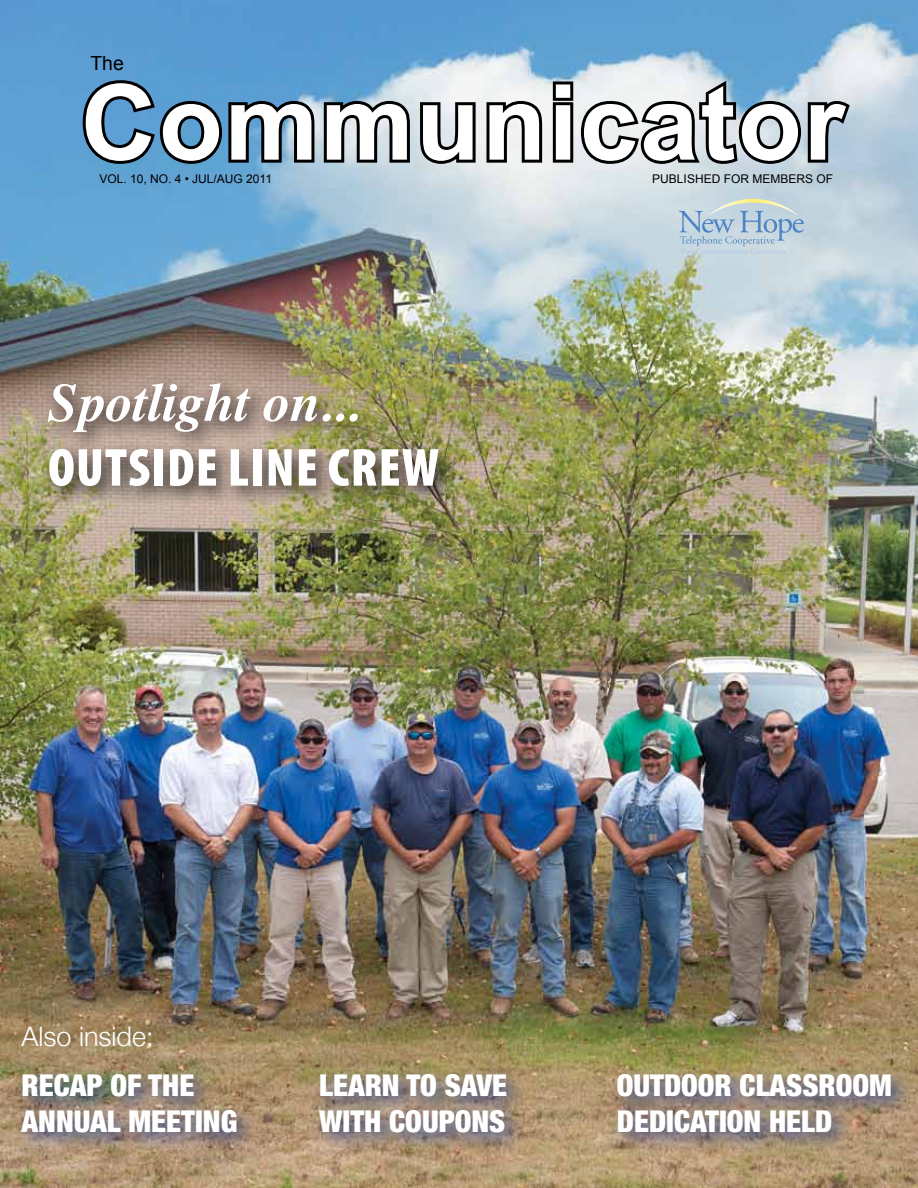
<style>
.page{position:relative;width:918px;height:1188px;background:#fff}
.page>*{position:absolute;margin:0;border:0;box-sizing:border-box;transform-origin:0 0}
.t1{font:700 105px "Arial";letter-spacing:.02em;color:#fff}
.t2{font:900 condensed 54px "Myriad Pro";letter-spacing:.02em;color:#fff}
.t3{font:italic 700 54px "Times";color:#fff}
.t4{font:900 condensed 30px/36px "Helvetica Neue";color:#fff}
.t5{font:300 27px "Helvetica Neue";color:#fff}
.t6{font:19.5px "Arial";color:#000}
.t7{font:12px "Arial";color:#000}
</style>
<div class="page">
<img style="left:0;top:0;width:918px;height:1188px">
<div style="left:14px;top:1066px;width:898px;height:88px;background:#25408f;opacity:.75"></div>
<div style="left:40px;top:376px;width:419px;height:131px;background:#000;opacity:.75"></div>
<svg style="left:80px;top:76px;width:773px;height:92px;background:#7d919f"></svg>
<svg style="left:679px;top:199px;width:125px;height:55px;background:#b9cdda"></svg>
<p class="t6" style="left:90px;top:50px;width:35px">THE</p>
<h1 class="t1" style="left:81px;top:54px;width:765px">Communicator</h1>
<p class="t7" style="left:99px;top:170px;width:174px">VOL. 10, NO. 4 • JUL/AUG 2011</p>
<p class="t7" style="left:652px;top:170px;width:182px">PUBLISHED FOR MEMBERS OF</p>
<h2 class="t3" style="left:48px;top:352px;width:314px">Spotlight on...</h2>
<h2 class="t2" style="left:48px;top:433px;width:393px">OUTSIDE LINE CREW</h2>
<p class="t5" style="left:22px;top:1020px;width:134px">Also inside:</p>
<p class="t4" style="left:22px;top:1067px;width:217px">RECAP OF THE<br>ANNUAL MEETING</p>
<p class="t4" style="left:319px;top:1067px;width:189px">LEARN TO SAVE<br>WITH COUPONS</p>
<p class="t4" style="left:617px;top:1067px;width:274px">OUTDOOR CLASSROOM<br>DEDICATION HELD</p>
</div>
